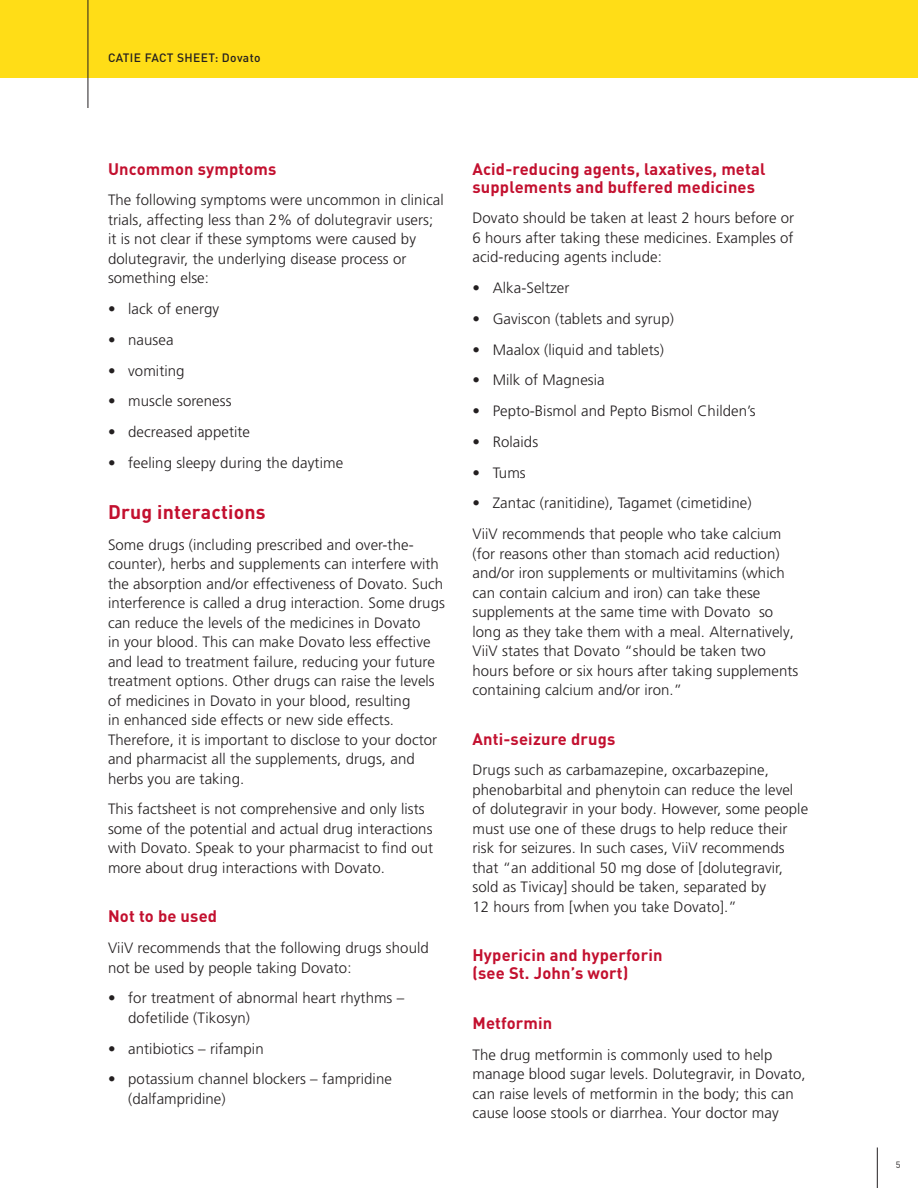
<style>
.page{position:relative;width:918px;height:1188px;background:#fff}
.page>*{position:absolute;margin:0;border:0;box-sizing:border-box;transform-origin:0 0}
.t1{font:700 19.5px "DINOT";letter-spacing:.01em;color:#c3102f}
.t2{font:700 16.5px/18px "DINOT";letter-spacing:.01em;color:#c3102f}
.t3{font:300 15px/19.5px "Frutiger LT Pro";letter-spacing:.005em;color:#231f20}
.t4{font:500 12px "DINOT";letter-spacing:.03em;color:#231f20}
.t5{font:9px "DINOT";color:#231f20}
</style>
<div class="page">
<hr style="left:877px;top:1148px;width:1px;height:40px;background:#231f20">
<div style="left:0;top:0;width:918px;height:78px;background:#ffdd17"></div>
<hr style="left:88px;top:0;width:1px;height:108px;background:#231f20">
<p class="t4" style="left:108px;top:50px;width:154px">CATIE FACT SHEET: Dovato</p>
<p class="t2" style="left:108px;top:158px;width:170px">Uncommon symptoms</p>
<p class="t3" style="left:108px;top:191px;width:337px">The following symptoms were uncommon in clinical trials, affecting less than 2% of dolutegravir users; it is not clear if these symptoms were caused by dolutegravir, the underlying disease process or something else:</p>
<p class="t3" style="left:108px;top:299px;width:113px">• lack of energy</p>
<p class="t3" style="left:108px;top:330px;width:67px">• nausea</p>
<p class="t3" style="left:108px;top:361px;width:78px">• vomiting</p>
<p class="t3" style="left:108px;top:392px;width:125px">• muscle soreness</p>
<p class="t3" style="left:108px;top:422px;width:144px">• decreased appetite</p>
<p class="t3" style="left:108px;top:453px;width:237px">• feeling sleepy during the daytime</p>
<h1 class="t1" style="left:108px;top:497px;width:159px">Drug interactions</h1>
<p class="t3" style="left:108px;top:535px;width:338px">Some drugs (including prescribed and over-the&shy;counter), herbs and supplements can interfere with the absorption and/or effectiveness of Dovato. Such interference is called a drug interaction. Some drugs can reduce the levels of the medicines in Dovato<br>in your blood. This can make Dovato less effective and lead to treatment failure, reducing your future treatment options. Other drugs can raise the levels of medicines in Dovato in your blood, resulting<br>in enhanced side effects or new side effects.<br>Therefore, it is important to disclose to your doctor and pharmacist all the supplements, drugs, and herbs you are taking.</p>
<p class="t3" style="left:108px;top:800px;width:327px">This factsheet is not comprehensive and only lists some of the potential and actual drug interactions with Dovato. Speak to your pharmacist to find out more about drug interactions with Dovato.</p>
<p class="t2" style="left:108px;top:906px;width:111px">Not to be used</p>
<p class="t3" style="left:108px;top:938px;width:322px">ViiV recommends that the following drugs should not be used by people taking Dovato:</p>
<p class="t3" style="left:128px;top:989px;width:278px;text-indent:-20px">• for treatment of abnormal heart rhythms – dofetilide (Tikosyn)</p>
<p class="t3" style="left:108px;top:1039px;width:157px">• antibiotics – rifampin</p>
<p class="t3" style="left:128px;top:1070px;width:265px;text-indent:-20px">• potassium channel blockers – fampridine (dalfampridine)</p>
<p class="t2" style="left:472px;top:158px;width:294px">Acid-reducing agents, laxatives, metal supplements and buffered medicines</p>
<p class="t3" style="left:472px;top:209px;width:323px;text-align:justify">Dovato should be taken at least 2 hours before or 6 hours after taking these medicines. Examples of acid-reducing agents include:</p>
<p class="t3" style="left:472px;top:278px;width:98px">• Alka-Seltzer</p>
<p class="t3" style="left:472px;top:309px;width:203px">• Gaviscon (tablets and syrup)</p>
<p class="t3" style="left:472px;top:340px;width:193px">• Maalox (liquid and tablets)</p>
<p class="t3" style="left:472px;top:371px;width:134px">• Milk of Magnesia</p>
<p class="t3" style="left:472px;top:401px;width:285px">• Pepto-Bismol and Pepto Bismol Childen’s</p>
<p class="t3" style="left:472px;top:432px;width:67px">• Rolaids</p>
<p class="t3" style="left:472px;top:463px;width:55px">• Tums</p>
<p class="t3" style="left:472px;top:488px;width:310px;line-height:30.8px">• Zantac (ranitidine), Tagamet (cimetidine)<br>ViiV recommends that people who take calcium</p>
<p class="t3" style="left:472px;top:544px;width:327px">(for reasons other than stomach acid reduction) and/or iron supplements or multivitamins (which can contain calcium and iron) can take these supplements at the same time with Dovato so long as they take them with a meal. Alternatively, ViiV states that Dovato “should be taken two hours before or six hours after taking supplements containing calcium and/or iron.”</p>
<p class="t2" style="left:472px;top:728px;width:144px">Anti-seizure drugs</p>
<p class="t3" style="left:472px;top:761px;width:337px">Drugs such as carbamazepine, oxcarbazepine, phenobarbital and phenytoin can reduce the level of dolutegravir in your body. However, some people must use one of these drugs to help reduce their risk for seizures. In such cases, ViiV recommends that “an additional 50 mg dose of [dolutegravir, sold as Tivicay] should be taken, separated by<br>12 hours from [when you take Dovato].”</p>
<p class="t2" style="left:472px;top:945px;width:192px">Hypericin and hyperforin (see St. John’s wort)</p>
<p class="t2" style="left:472px;top:1012px;width:81px">Metformin</p>
<p class="t3" style="left:472px;top:1045px;width:335px">The drug metformin is commonly used to help manage blood sugar levels. Dolutegravir, in Dovato, can raise levels of metformin in the body; this can cause loose stools or diarrhea. Your doctor may</p>
<p class="t5" style="left:896px;top:1158px;width:6px">5</p>
</div>
